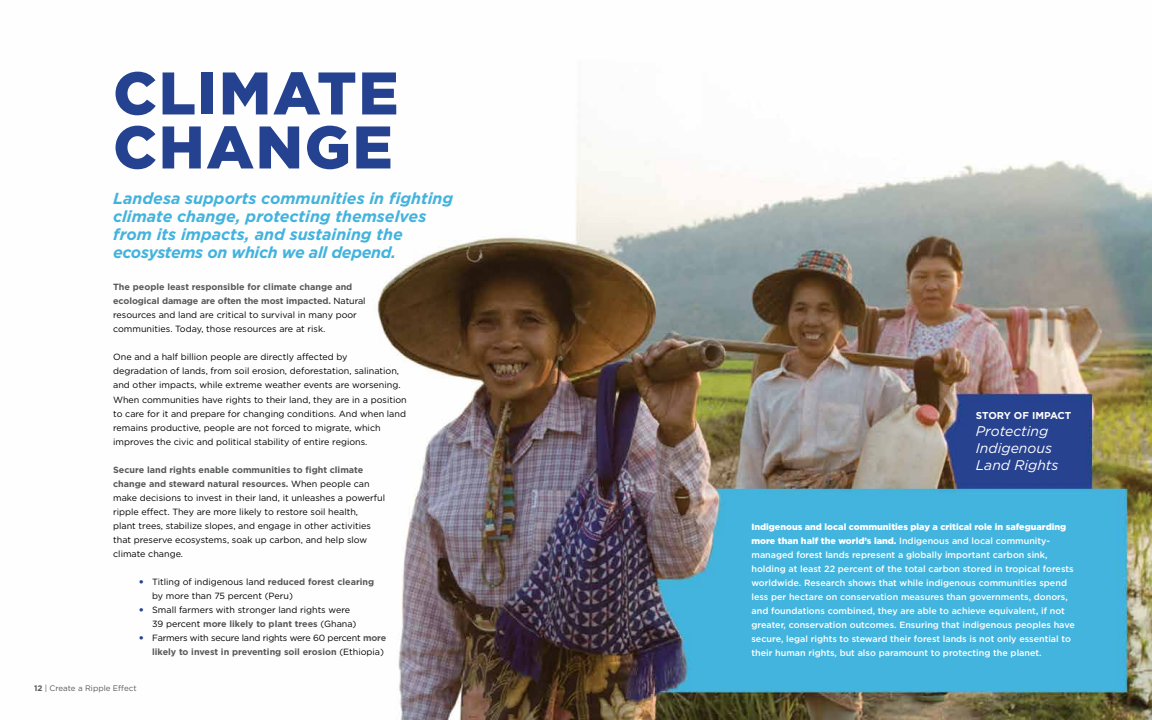
<style>
.page{position:relative;width:1152px;height:720px;background:#fff}
.page>*{position:absolute;margin:0;border:0;box-sizing:border-box;transform-origin:0 0}
.t1{font:900 60px/54px "Gotham";letter-spacing:.03em;color:#24428f}
.t2{font:italic 700 16px/18px "Gotham";color:#43b3dd}
.t3{font:italic 14px/16.8px "Gotham";color:#fff}
.t4{font:700 10px "Gotham";letter-spacing:-.01em;color:#fff}
.t5{font:9px/14px "Gotham";color:#000}
.t6{font:500 9px/14px "Gotham";color:#fff}
.t7{font:9px/14px "Gotham";letter-spacing:-.02em;color:#000;text-align:right}
.t8{font:8px "Gotham";color:#58595b}
.s1{font-weight:700;color:#58595b}
.s2{font-weight:900;color:#24428f}
.s3{font-weight:700}
.s4{font-weight:900}
</style>
<div class="page">
<img style="left:377px;top:136px;width:775px;height:584px">
<h1 class="t1" style="left:113px;top:69px;width:287px">CLIMATE<br>CHANGE</h1>
<h2 class="t2" style="left:113px;top:191px;width:342px">Landesa supports communities in fighting climate change, protecting themselves from its impacts, and sustaining the ecosystems on which we all depend.</h2>
<p class="t5" style="left:113px;top:281px;width:254px"><span class="s1">The people least responsible for climate change and ecological damage are often the most impacted.</span> Natural resources and land are critical to survival in many poor communities. Today, those resources are at risk.</p>
<p class="t5" style="left:113px;top:351px;width:295px">One and a half billion people are directly affected by<br>degradation of lands, from soil erosion, deforestation, salination, and other impacts, while extreme weather events are worsening.<br>When communities have rights to their land, they are in a position to care for it and prepare for changing conditions. And when land remains productive, people are not forced to migrate, which improves the civic and political stability of entire regions.</p>
<p class="t5" style="left:113px;top:463px;width:273px"><span class="s1">Secure land rights enable communities to fight climate change and steward natural resources.</span> When people can make decisions to invest in their land, it unleashes a powerful ripple effect. They are more likely to restore soil health,<br>plant trees, stabilize slopes, and engage in other activities that preserve ecosystems, soak up carbon, and help slow climate change.</p>
<p class="t5" style="left:152px;top:575px;width:224px;text-indent:-13px"><span class="s2">•</span> Titling of indigenous land <span class="s1">reduced forest clearing </span>by more than 75 percent (Peru)</p>
<p class="t5" style="left:152px;top:603px;width:206px;text-indent:-13px"><span class="s2">•</span> Small farmers with stronger land rights were<br>39 percent <span class="s1">more likely to plant trees</span> (Ghana)</p>
<p class="t7" style="left:139px;top:631px;width:249px"><span class="s2">•</span> Farmers with secure land rights were 60 percent <span class="s1">more likely to invest in preventing soil erosion</span> (Ethiopia)</p>
<p class="t8" style="left:34px;top:685px;width:104px"><span class="s3">12</span> | Create a Ripple Effect</p>
<p class="t4" style="left:976px;top:411px;width:97px">STORY OF IMPACT</p>
<h3 class="t3" style="left:976px;top:423px;width:84px">Protecting<br>Indigenous<br>Land Rights</h3>
<p class="t6" style="left:751px;top:521px;width:325px"><span class="s4">Indigenous and local communities play a critical role in safeguarding more than half the world’s land.</span> Indigenous and local community&shy;managed forest lands represent a globally important carbon sink, holding at least 22 percent of the total carbon stored in tropical forests worldwide. Research shows that while indigenous communities spend less per hectare on conservation measures than governments, donors, and foundations combined, they are able to achieve equivalent, if not greater, conservation outcomes. Ensuring that indigenous peoples have secure, legal rights to steward their forest lands is not only essential to their human rights, but also paramount to protecting the planet.</p>
</div>
